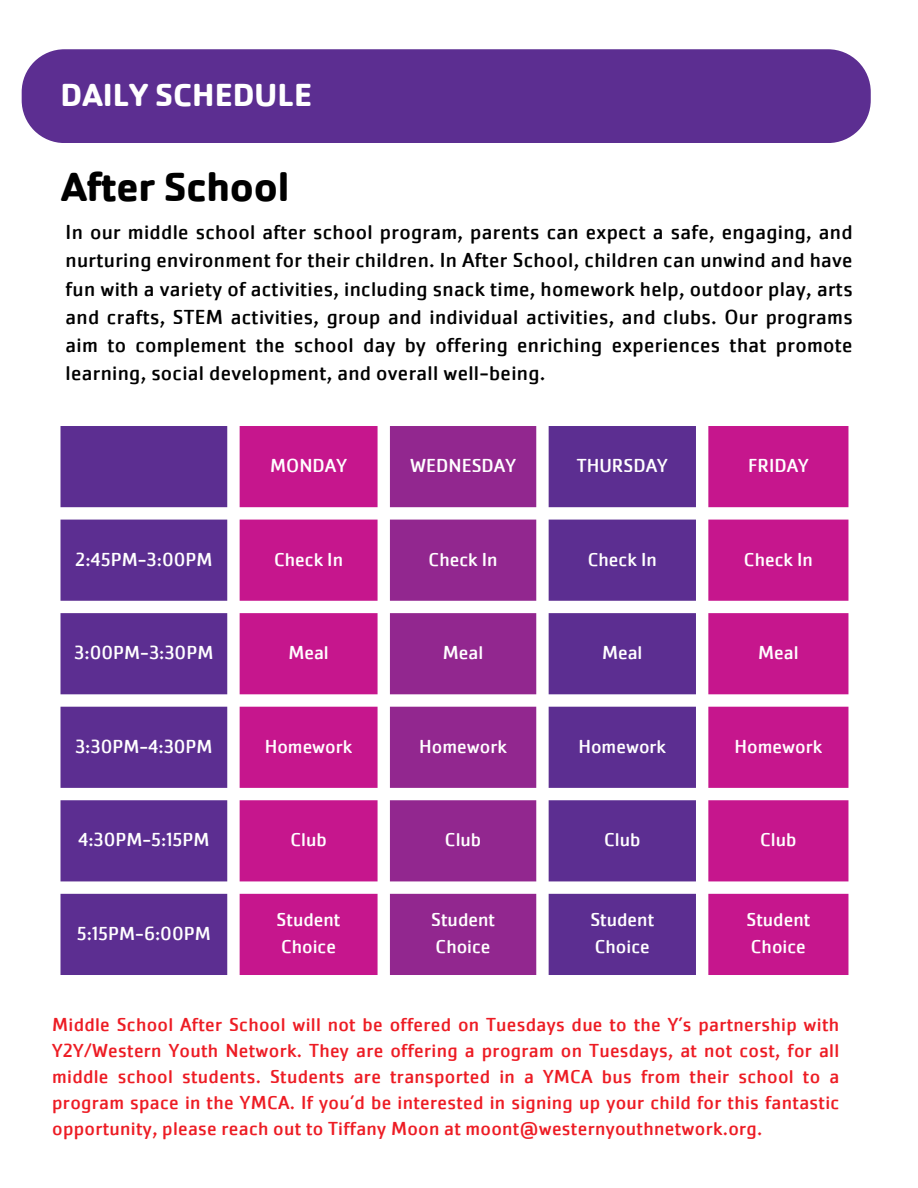
<style>
.page{position:relative;width:918px;height:1188px;background:#fff}
.page>*{position:absolute;margin:0;border:0;box-sizing:border-box;transform-origin:0 0}
.t1{font:700 42px "Cachet W05";letter-spacing:-.005em;color:#000}
.t2{font:700 33px "Cachet W05";color:#fff}
.t3{font:21px/28.2px "Cachet W05";letter-spacing:.015em;color:#000;text-align:justify}
.t4{font:19.5px/25.8px "Cachet W05";letter-spacing:.015em;color:#ed1c24;text-align:justify}
.t5{font:19.5px/27px "Cachet W05";color:#fff}
</style>
<div class="page">
<div style="left:22px;top:49px;width:849px;height:94px;background:#5c2e91"></div>
<svg style="left:61px;top:426px;width:179px;height:549px;fill:#5c2e91"></svg>
<svg style="left:240px;top:426px;width:608px;height:549px;fill:#c6168d"></svg>
<svg style="left:390px;top:426px;width:146px;height:549px;background:#9e3f9b"></svg>
<p class="t2" style="left:61px;top:74px;width:253px">DAILY SCHEDULE</p>
<p class="t1" style="left:61px;top:160px;width:230px">After School</p>
<p class="t3" style="left:66px;top:218px;width:789px">In our middle school after school program, parents can expect a safe, engaging, and nurturing environment for their children. In After School, children can unwind and have fun with a variety of activities, including snack time, homework help, outdoor play, arts and crafts, STEM activities, group and individual activities, and clubs. Our programs aim to complement the school day by offering enriching experiences that promote learning, social development, and overall well-being.</p>
<h2 class="t5" style="left:270px;top:452px;width:78px">MONDAY</h2>
<h1 class="t5" style="left:410px;top:452px;width:107px">WEDNESDAY</h1>
<p class="t5" style="left:577px;top:452px;width:92px">THURSDAY</p>
<p class="t5" style="left:748px;top:452px;width:62px">FRIDAY</p>
<p class="t5" style="left:75px;top:546px;width:139px">2:45PM-3:00PM</p>
<p class="t5" style="left:274px;top:546px;width:70px">Check In</p>
<p class="t5" style="left:429px;top:546px;width:70px">Check In</p>
<p class="t5" style="left:588px;top:546px;width:70px">Check In</p>
<p class="t5" style="left:744px;top:546px;width:70px">Check In</p>
<p class="t5" style="left:74px;top:640px;width:141px">3:00PM-3:30PM</p>
<p class="t5" style="left:288px;top:640px;width:42px">Meal</p>
<p class="t5" style="left:443px;top:640px;width:42px">Meal</p>
<p class="t5" style="left:602px;top:640px;width:42px">Meal</p>
<p class="t5" style="left:758px;top:640px;width:42px">Meal</p>
<p class="t5" style="left:75px;top:733px;width:139px">3:30PM-4:30PM</p>
<p class="t5" style="left:265px;top:733px;width:89px">Homework</p>
<p class="t5" style="left:419px;top:733px;width:89px">Homework</p>
<p class="t5" style="left:578px;top:733px;width:89px">Homework</p>
<p class="t5" style="left:735px;top:733px;width:89px">Homework</p>
<p class="t5" style="left:78px;top:827px;width:133px">4:30PM-5:15PM</p>
<p class="t5" style="left:290px;top:827px;width:38px">Club</p>
<p class="t5" style="left:445px;top:827px;width:38px">Club</p>
<p class="t5" style="left:604px;top:827px;width:38px">Club</p>
<p class="t5" style="left:760px;top:827px;width:38px">Club</p>
<p class="t5" style="left:77px;top:920px;width:135px">5:15PM-6:00PM</p>
<p class="t5" style="left:277px;top:907px;width:65px">Student<br>Choice</p>
<p class="t5" style="left:431px;top:907px;width:65px">Student<br>Choice</p>
<p class="t5" style="left:590px;top:907px;width:65px">Student<br>Choice</p>
<p class="t5" style="left:746px;top:907px;width:65px">Student<br>Choice</p>
<p class="t4" style="left:52px;top:1012px;width:789px">Middle School After School will not be offered on Tuesdays due to the Y’s partnership with Y2Y/Western Youth Network. They are offering a program on Tuesdays, at not cost, for all middle school students. Students are transported in a YMCA bus from their school to a program space in the YMCA. If you’d be interested in signing up your child for this fantastic opportunity, please reach out to Tiffany Moon at moont@westernyouthnetwork.org.</p>
</div>
